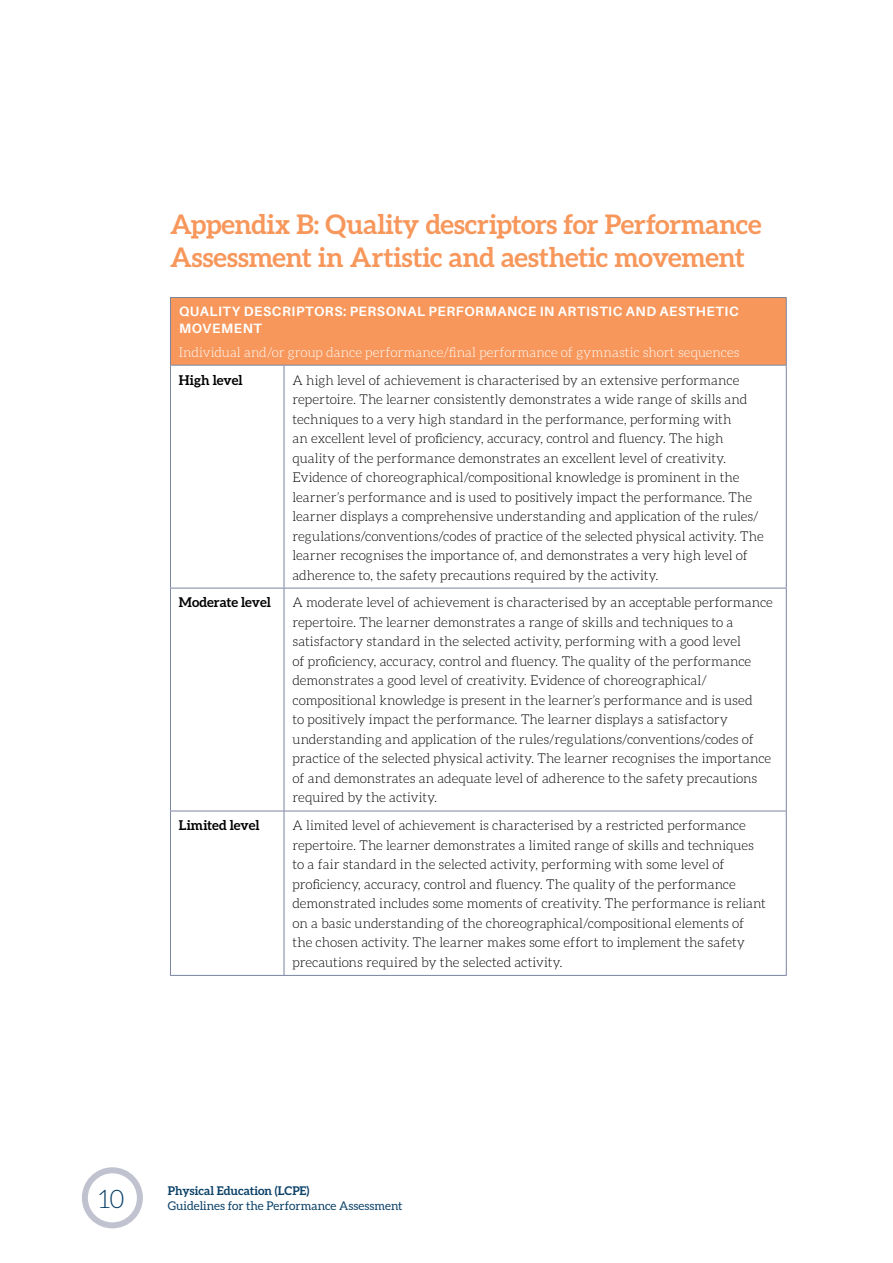
<style>
.page{position:relative;width:893px;height:1263px;background:#fff}
.page>*{position:absolute;margin:0;border:0;box-sizing:border-box;transform-origin:0 0}
.t1{font:700 27px/33px "Aleo";letter-spacing:-.005em;color:#f7975b}
.t2{font:300 25.5px "Aleo";color:#0b4168}
.t3{font:300 13.5px/19.5px "Aleo";letter-spacing:-.005em;color:#000}
.t4{font:300 13.5px "Aleo";color:#fff}
.t5{font:700 13.5px/16.5px "Aileron";letter-spacing:.04em;color:#fff}
.t6{font:700 13.5px "Aleo";letter-spacing:-.005em;color:#000}
.t7{font:12px "Aleo";letter-spacing:.005em;color:#0b4168}
.t8{font:700 12px "Aleo";letter-spacing:-.005em;color:#0b4168}
</style>
<div class="page">
<div style="left:82px;top:1167px;width:61px;height:61px;border:6px solid #c0c2d0;border-radius:50%"></div>
<div style="left:170px;top:297px;width:616px;height:68px;background:#f7975b"></div>
<hr style="left:170px;top:366px;width:1px;height:222px;background:#7b84a0">
<hr style="left:284px;top:366px;width:1px;height:222px;background:#7b84a0">
<hr style="left:786px;top:366px;width:1px;height:222px;background:#7b84a0">
<hr style="left:170px;top:588px;width:114px;height:1px;background:#7b84a0">
<hr style="left:170px;top:588px;width:1px;height:223px;background:#7b84a0">
<hr style="left:284px;top:588px;width:503px;height:1px;background:#7b84a0">
<hr style="left:284px;top:588px;width:1px;height:223px;background:#7b84a0">
<hr style="left:786px;top:588px;width:1px;height:223px;background:#7b84a0">
<hr style="left:170px;top:811px;width:114px;height:1px;background:#7b84a0">
<hr style="left:170px;top:811px;width:1px;height:164px;background:#7b84a0">
<hr style="left:284px;top:811px;width:503px;height:1px;background:#7b84a0">
<hr style="left:284px;top:811px;width:1px;height:164px;background:#7b84a0">
<hr style="left:786px;top:811px;width:1px;height:164px;background:#7b84a0">
<hr style="left:170px;top:975px;width:114px;height:1px;background:#7b84a0">
<hr style="left:284px;top:975px;width:503px;height:1px;background:#7b84a0">
<hr style="left:170px;top:297px;width:114px;height:1px;background:#7b84a0">
<hr style="left:170px;top:298px;width:1px;height:67px;background:#7b84a0">
<hr style="left:284px;top:297px;width:503px;height:1px;background:#7b84a0">
<hr style="left:786px;top:298px;width:1px;height:67px;background:#7b84a0">
<hr style="left:170px;top:365px;width:114px;height:1px;background:#7b84a0">
<hr style="left:284px;top:365px;width:503px;height:1px;background:#7b84a0">
<h1 class="t1" style="left:170px;top:208px;width:593px">Appendix B: Quality descriptors for Performance<br>Assessment in Artistic and aesthetic movement</h1>
<p class="t5" style="left:179px;top:304px;width:561px">QUALITY DESCRIPTORS: PERSONAL PERFORMANCE IN ARTISTIC AND AESTHETIC<br>MOVEMENT</p>
<p class="t4" style="left:179px;top:345px;width:562px">Individual and/or group dance performance/final performance of gymnastic short sequences</p>
<p class="t6" style="left:179px;top:372px;width:65px">High level</p>
<p class="t3" style="left:293px;top:370px;width:473px">A high level of achievement is characterised by an extensive performance repertoire. The learner consistently demonstrates a wide range of skills and techniques to a very high standard in the performance, performing with<br>an excellent level of proficiency, accuracy, control and fluency. The high quality of the performance demonstrates an excellent level of creativity.<br>Evidence of choreographical/compositional knowledge is prominent in the learner’s performance and is used to positively impact the performance. The learner displays a comprehensive understanding and application of the rules/ regulations/conventions/codes of practice of the selected physical activity. The learner recognises the importance of, and demonstrates a very high level of adherence to, the safety precautions required by the activity.</p>
<p class="t6" style="left:179px;top:595px;width:94px">Moderate level</p>
<p class="t3" style="left:293px;top:593px;width:482px">A moderate level of achievement is characterised by an acceptable performance repertoire. The learner demonstrates a range of skills and techniques to a satisfactory standard in the selected activity, performing with a good level<br>of proficiency, accuracy, control and fluency. The quality of the performance demonstrates a good level of creativity. Evidence of choreographical/ compositional knowledge is present in the learner’s performance and is used<br>to positively impact the performance. The learner displays a satisfactory understanding and application of the rules/regulations/conventions/codes of practice of the selected physical activity. The learner recognises the importance of and demonstrates an adequate level of adherence to the safety precautions required by the activity.</p>
<p class="t6" style="left:179px;top:817px;width:82px">Limited level</p>
<p class="t3" style="left:293px;top:816px;width:475px">A limited level of achievement is characterised by a restricted performance repertoire. The learner demonstrates a limited range of skills and techniques to a fair standard in the selected activity, performing with some level of proficiency, accuracy, control and fluency. The quality of the performance demonstrated includes some moments of creativity. The performance is reliant on a basic understanding of the choreographical/compositional elements of the chosen activity. The learner makes some effort to implement the safety precautions required by the selected activity.</p>
<h2 class="t2" style="left:99px;top:1185px;width:27px">10</h2>
<p class="t8" style="left:168px;top:1184px;width:143px">Physical Education (LCPE)</p>
<p class="t7" style="left:168px;top:1199px;width:236px">Guidelines for the Performance Assessment</p>
</div>
